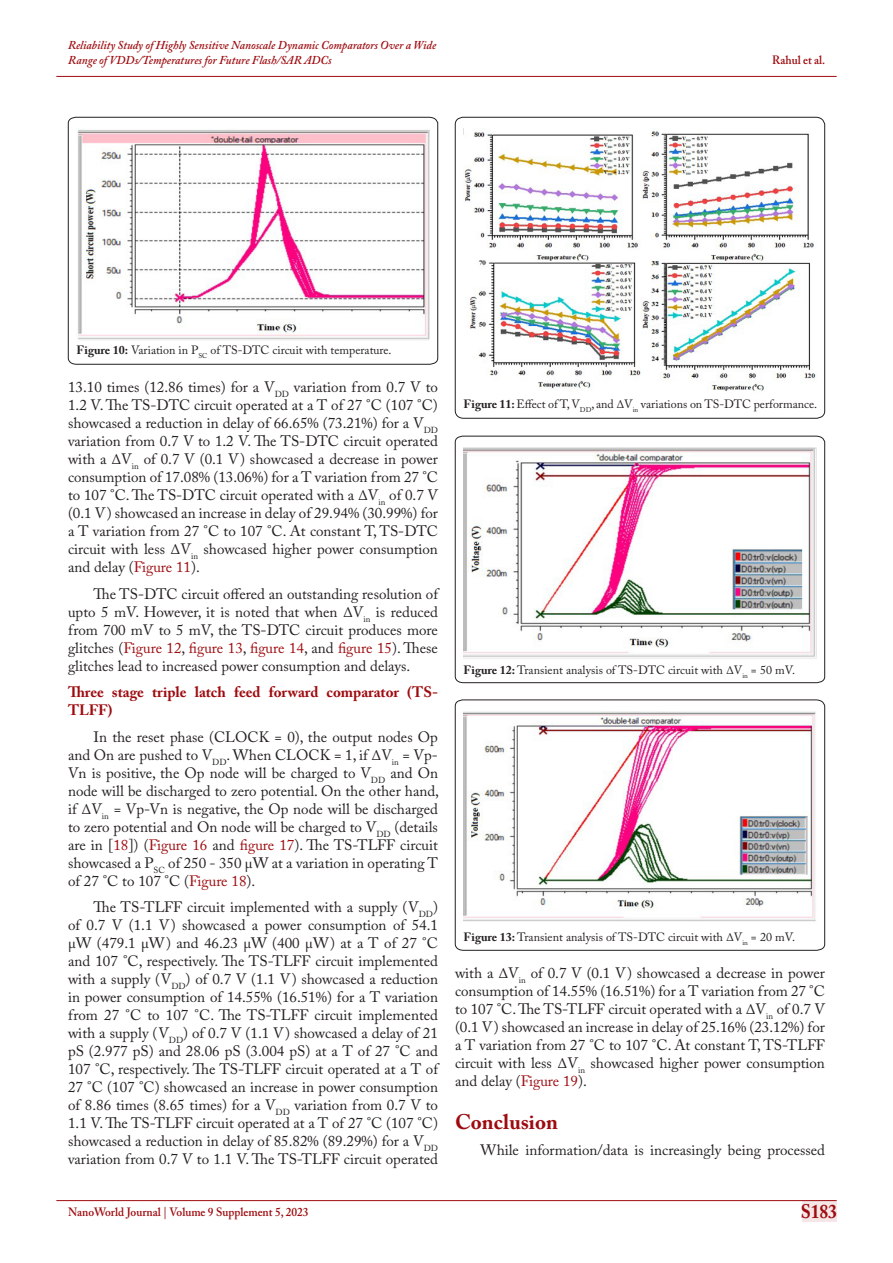
<style>
.page{position:relative;width:893px;height:1263px;background:#fff}
.page>*{position:absolute;margin:0;border:0;box-sizing:border-box;transform-origin:0 0}
.Heading-01{font:700 21px "Adobe Caslon Pro";color:#9e0b0f}
.t1{font:700 19.5px "Adobe Caslon Pro";color:#9e0b0f;scale:.9 1}
.paper_title{font:15px/18px "Adobe Caslon Pro";color:#231f20;text-align:justify}
.Heading-02{font:700 15px/18px "Adobe Caslon Pro";color:#9e0b0f}
.Paragraph-new{font:15px "Adobe Caslon Pro";color:#231f20}
.t2{font:12px "Adobe Caslon Pro";color:#231f20}
.t3{font:italic 600 12px/14.4px "Adobe Caslon Pro";color:#9e0b0f;scale:.95 1}
.t4{font:600 12px "Adobe Caslon Pro";color:#9e0b0f;scale:.95 1}
.s1{font-weight:700}
.s2{color:#9e0b0f}
</style>
<div class="page">
<div style="left:802px;top:1200px;width:34px;height:21px;background:#f5e7e7"></div>
<hr style="left:56px;top:1200px;width:781px;height:1px;background:#9e0b0f">
<hr style="left:56px;top:76px;width:781px;height:1px;background:#9e0b0f">
<svg style="left:68px;top:117px;width:370px;height:248px"></svg>
<img style="left:77px;top:129px;width:352px;height:211px">
<svg style="left:455px;top:117px;width:370px;height:302px"></svg>
<img style="left:463px;top:129px;width:353px;height:264px">
<svg style="left:455px;top:699px;width:370px;height:252px"></svg>
<img style="left:463px;top:711px;width:353px;height:212px">
<svg style="left:455px;top:436px;width:370px;height:247px"></svg>
<img style="left:463px;top:447px;width:353px;height:212px">
<p class="t3" style="left:68px;top:38px;width:389px">Reliability Study of Highly Sensitive Nanoscale Dynamic Comparators Over a Wide<br>Range of VDDs/Temperatures for Future Flash/SAR ADCs</p>
<p class="t4" style="left:772px;top:53px;width:57px">Rahul et al.</p>
<p class="t2" style="left:77px;top:342px;width:317px"><span class="s1">Figure 10:</span> Variation in P<sub>SC</sub> of TS-DTC circuit with temperature.</p>
<p class="paper_title" style="left:68px;top:378px;width:371px">13.10 times (12.86 times) for a V<sub>DD</sub> variation from 0.7 V to 1.2 V. The TS-DTC circuit operated at a T of 27 °C (107 °C) showcased a reduction in delay of 66.65% (73.21%) for a V<sub>DD </sub>variation from 0.7 V to 1.2 V. The TS-DTC circuit operated with a ΔV<sub>in</sub> of 0.7 V (0.1 V) showcased a decrease in power consumption of 17.08% (13.06%) for a T variation from 27 °C to 107 °C. The TS-DTC circuit operated with a ΔV<sub>in</sub> of 0.7 V (0.1 V) showcased an increase in delay of 29.94% (30.99%) for a T variation from 27 °C to 107 °C. At constant T, TS-DTC circuit with less ΔV<sub>in</sub> showcased higher power consumption and delay (<span class="s2">Figure 11</span>).</p>
<p class="paper_title" style="left:68px;top:585px;width:371px;text-indent:26px">The TS-DTC circuit offered an outstanding resolution of upto 5 mV. However, it is noted that when ΔV<sub>in</sub> is reduced from 700 mV to 5 mV, the TS-DTC circuit produces more glitches (<span class="s2">Figure 12</span>, <span class="s2">figure 13</span>, <span class="s2">figure 14</span>, and <span class="s2">figure 15</span>). These glitches lead to increased power consumption and delays.</p>
<p class="Heading-02" style="left:68px;top:683px;width:371px">Three stage triple latch feed forward comparator (TS-<br>TLFF)</p>
<p class="paper_title" style="left:68px;top:728px;width:372px;text-indent:26px">In the reset phase (CLOCK = 0), the output nodes Op and On are pushed to V<sub>DD</sub>. When CLOCK = 1, if ΔV<sub>in</sub> = Vp-Vn is positive, the Op node will be charged to V<sub>DD</sub> and On node will be discharged to zero potential. On the other hand, if ΔV<sub>in</sub> = Vp-Vn is negative, the Op node will be discharged to zero potential and On node will be charged to V<sub>DD</sub> (details are in [<span class="s2">18</span>]) (<span class="s2">Figure 16</span> and <span class="s2">figure 17</span>). The TS-TLFF circuit showcased a P<sub>SC</sub> of 250 - 350 µW at a variation in operating T of 27 °C to 107 °C (<span class="s2">Figure 18</span>).</p>
<p class="paper_title" style="left:68px;top:898px;width:371px;text-indent:26px">The TS-TLFF circuit implemented with a supply (V<sub>DD</sub>) of 0.7 V (1.1 V) showcased a power consumption of 54.1 µW (479.1 µW) and 46.23 µW (400 µW) at a T of 27 °C and 107 °C, respectively. The TS-TLFF circuit implemented with a supply (V<sub>DD</sub>) of 0.7 V (1.1 V) showcased a reduction in power consumption of 14.55% (16.51%) for a T variation from 27 °C to 107 °C. The TS-TLFF circuit implemented with a supply (V<sub>DD</sub>) of 0.7 V (1.1 V) showcased a delay of 21 pS (2.977 pS) and 28.06 pS (3.004 pS) at a T of 27 °C and 107 °C, respectively. The TS-TLFF circuit operated at a T of 27 °C (107 °C) showcased an increase in power consumption of 8.86 times (8.65 times) for a V<sub>DD</sub> variation from 0.7 V to 1.1 V. The TS-TLFF circuit operated at a T of 27 °C (107 °C) showcased a reduction in delay of 85.82% (89.29%) for a V<sub>DD </sub>variation from 0.7 V to 1.1 V. The TS-TLFF circuit operated</p>
<p class="t2" style="left:463px;top:397px;width:355px"><span class="s1">Figure 11:</span> Effect of T, V<sub>DD</sub>, and ΔV<sub>in</sub> variations on TS-DTC performance.</p>
<p class="t2" style="left:463px;top:663px;width:333px"><span class="s1">Figure 12:</span> Transient analysis of TS-DTC circuit with ΔV<sub>in</sub> = 50 mV.</p>
<p class="t2" style="left:463px;top:929px;width:333px"><span class="s1">Figure 13:</span> Transient analysis of TS-DTC circuit with ΔV<sub>in</sub> = 20 mV.</p>
<p class="paper_title" style="left:455px;top:964px;width:371px">with a ΔV<sub>in</sub> of 0.7 V (0.1 V) showcased a decrease in power consumption of 14.55% (16.51%) for a T variation from 27 °C to 107 °C. The TS-TLFF circuit operated with a ΔV<sub>in</sub> of 0.7 V (0.1 V) showcased an increase in delay of 25.16% (23.12%) for a T variation from 27 °C to 107 °C. At constant T, TS-TLFF circuit with less ΔV<sub>in</sub> showcased higher power consumption and delay (<span class="s2">Figure 19</span>).</p>
<p class="Heading-01" style="left:455px;top:1109px;width:104px">Conclusion</p>
<p class="Paragraph-new" style="left:480px;top:1141px;width:346px">While information/data is increasingly being processed</p>
<p class="t4" style="left:68px;top:1204px;width:255px">NanoWorld Journal | Volume 9 Supplement 5, 2023</p>
<h2 class="t1" style="left:801px;top:1200px;width:42px">S183</h2>
</div>
